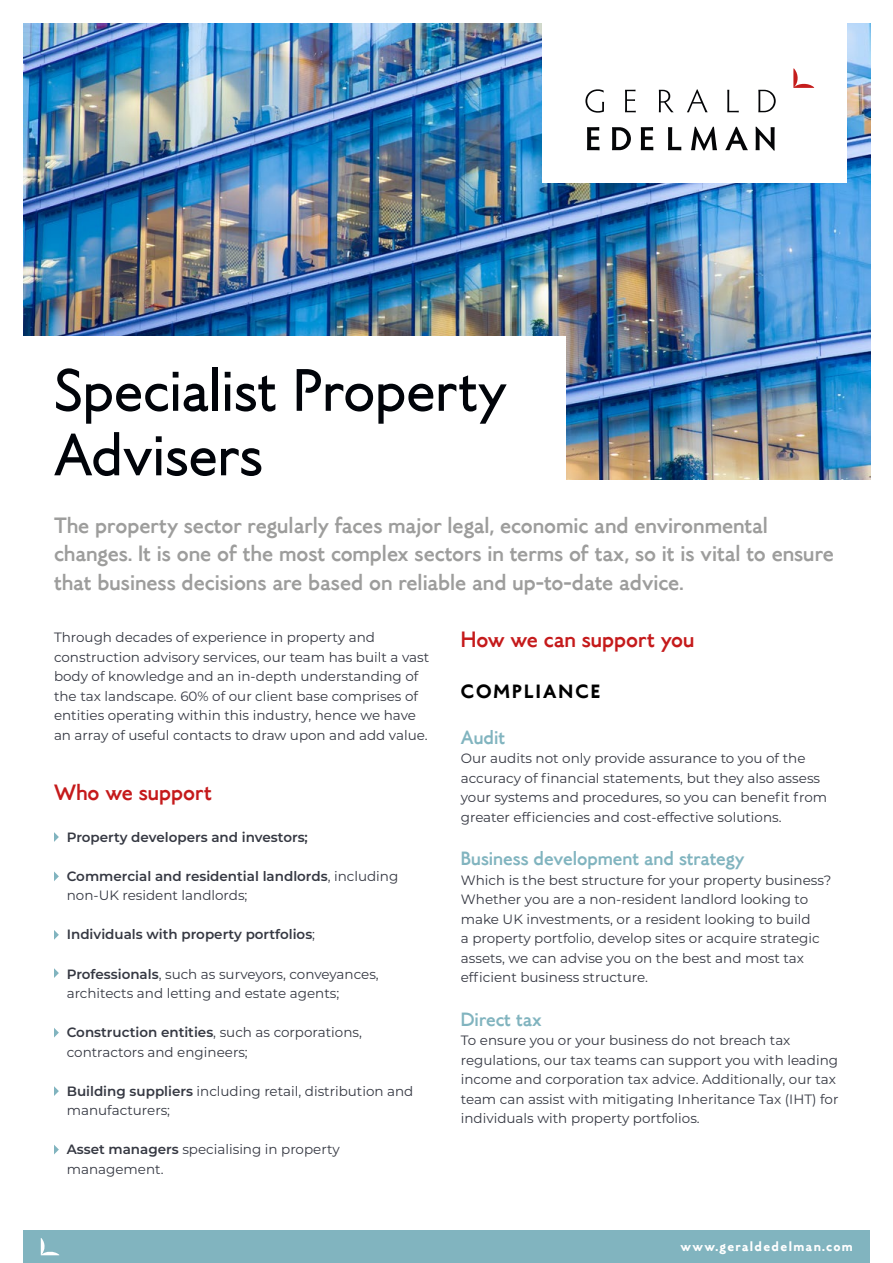
<style>
.page{position:relative;width:893px;height:1263px;background:#fff}
.page>*{position:absolute;margin:0;border:0;box-sizing:border-box;transform-origin:0 0}
.t1{font:60px/64.5px "MTT Roma";color:#01040a}
.t2{font:500 22.5px/28.5px "MTT Roma";color:#9d9d9c}
.t3{font:500 22.5px "MTT Roma";color:#c51a1b}
.t4{font:500 19.5px "MTT Roma";color:#81b4bf}
.t5{font:700 19.5px "MTT Roma";letter-spacing:.11em;color:#000}
.t6{font:13.5px/19.5px "Montserrat";color:#353842}
.t7{font:600 13.5px "Montserrat";color:#353842}
.t8{font:700 13.5px "MTT Roma";letter-spacing:.1em;color:#fff}
.s1{font-weight:600}
.s2{font-weight:400}
</style>
<div class="page">
<div style="left:23px;top:1230px;width:847px;height:33px;background:#81b4bf"></div>
<img style="left:23px;top:23px;width:847px;height:457px">
<div style="left:542px;top:0;width:304px;height:183px;background:#fff"></div>
<svg style="left:585px;top:89px;width:19px;height:24px"></svg>
<svg style="left:625px;top:90px;width:11px;height:22px"></svg>
<svg style="left:659px;top:90px;width:15px;height:22px"></svg>
<svg style="left:687px;top:89px;width:21px;height:23px"></svg>
<svg style="left:727px;top:90px;width:12px;height:22px"></svg>
<svg style="left:758px;top:90px;width:18px;height:22px"></svg>
<svg style="left:587px;top:127px;width:12px;height:23px"></svg>
<svg style="left:612px;top:127px;width:19px;height:23px"></svg>
<svg style="left:641px;top:127px;width:12px;height:23px"></svg>
<svg style="left:668px;top:127px;width:13px;height:23px"></svg>
<svg style="left:691px;top:127px;width:26px;height:23px"></svg>
<svg style="left:725px;top:127px;width:23px;height:23px"></svg>
<svg style="left:756px;top:127px;width:19px;height:24px"></svg>
<svg style="left:793px;top:68px;width:21px;height:20px"></svg>
<svg style="left:54px;top:832px;width:5px;height:10px"></svg>
<svg style="left:54px;top:871px;width:5px;height:10px"></svg>
<svg style="left:54px;top:930px;width:5px;height:10px"></svg>
<svg style="left:54px;top:968px;width:5px;height:10px"></svg>
<svg style="left:54px;top:1028px;width:5px;height:9px"></svg>
<svg style="left:54px;top:1086px;width:5px;height:10px"></svg>
<svg style="left:54px;top:1145px;width:5px;height:9px"></svg>
<div style="left:0;top:336px;width:566px;height:179px;background:#fff"></div>
<svg style="left:41px;top:1238px;width:18px;height:17px"></svg>
<h1 class="t1" style="left:54px;top:355px;width:454px">Specialist Property<br>Advisers</h1>
<h2 class="t2" style="left:54px;top:510px;width:781px">The property sector regularly faces major legal, economic and environmental changes. It is one of the most complex sectors in terms of tax, so it is vital to ensure that business decisions are based on reliable and up-to-date advice.</h2>
<p class="t6" style="left:54px;top:627px;width:377px">Through decades of experience in property and construction advisory services, our team has built a vast body of knowledge and an in-depth understanding of the tax landscape. 60% of our client base comprises of entities operating within this industry, hence we have an array of useful contacts to draw upon and add value.</p>
<h2 class="t3" style="left:54px;top:778px;width:159px">Who we support</h2>
<p class="t7" style="left:67px;top:828px;width:243px">Property developers and investors;</p>
<p class="t6" style="left:67px;top:866px;width:333px"><span class="s1">Commercial and residential landlords</span>, including non-UK resident landlords;</p>
<p class="t7" style="left:67px;top:925px;width:250px">Individuals with property portfolios<span class="s2">;</span></p>
<p class="t6" style="left:67px;top:963px;width:314px"><span class="s1">Professionals</span>, such as surveyors, conveyances, architects and letting and estate agents;</p>
<p class="t6" style="left:67px;top:1022px;width:297px"><span class="s1">Construction entities</span>, such as corporations, contractors and engineers;</p>
<p class="t6" style="left:67px;top:1080px;width:348px"><span class="s1">Building suppliers</span> including retail, distribution and manufacturers;</p>
<p class="t6" style="left:67px;top:1139px;width:274px"><span class="s1">Asset managers</span> specialising in property management.</p>
<h2 class="t3" style="left:461px;top:624px;width:235px">How we can support you</h2>
<h3 class="t5" style="left:461px;top:679px;width:141px">COMPLIANCE</h3>
<h3 class="t4" style="left:461px;top:724px;width:46px">Audit</h3>
<p class="t6" style="left:461px;top:748px;width:368px">Our audits not only provide assurance to you of the accuracy of financial statements, but they also assess your systems and procedures, so you can benefit from greater efficiencies and cost-effective solutions.</p>
<h3 class="t4" style="left:461px;top:846px;width:285px">Business development and strategy</h3>
<p class="t6" style="left:461px;top:870px;width:372px">Which is the best structure for your property business?<br>Whether you are a non-resident landlord looking to make UK investments, or a resident looking to build<br>a property portfolio, develop sites or acquire strategic assets, we can advise you on the best and most tax efficient business structure.</p>
<h3 class="t4" style="left:461px;top:1006px;width:82px">Direct tax</h3>
<p class="t6" style="left:461px;top:1030px;width:379px">To ensure you or your business do not breach tax regulations, our tax teams can support you with leading income and corporation tax advice. Additionally, our tax team can assist with mitigating Inheritance Tax (IHT) for individuals with property portfolios.</p>
<p class="t8" style="left:680px;top:1237px;width:174px">www.geraldedelman.com</p>
</div>
